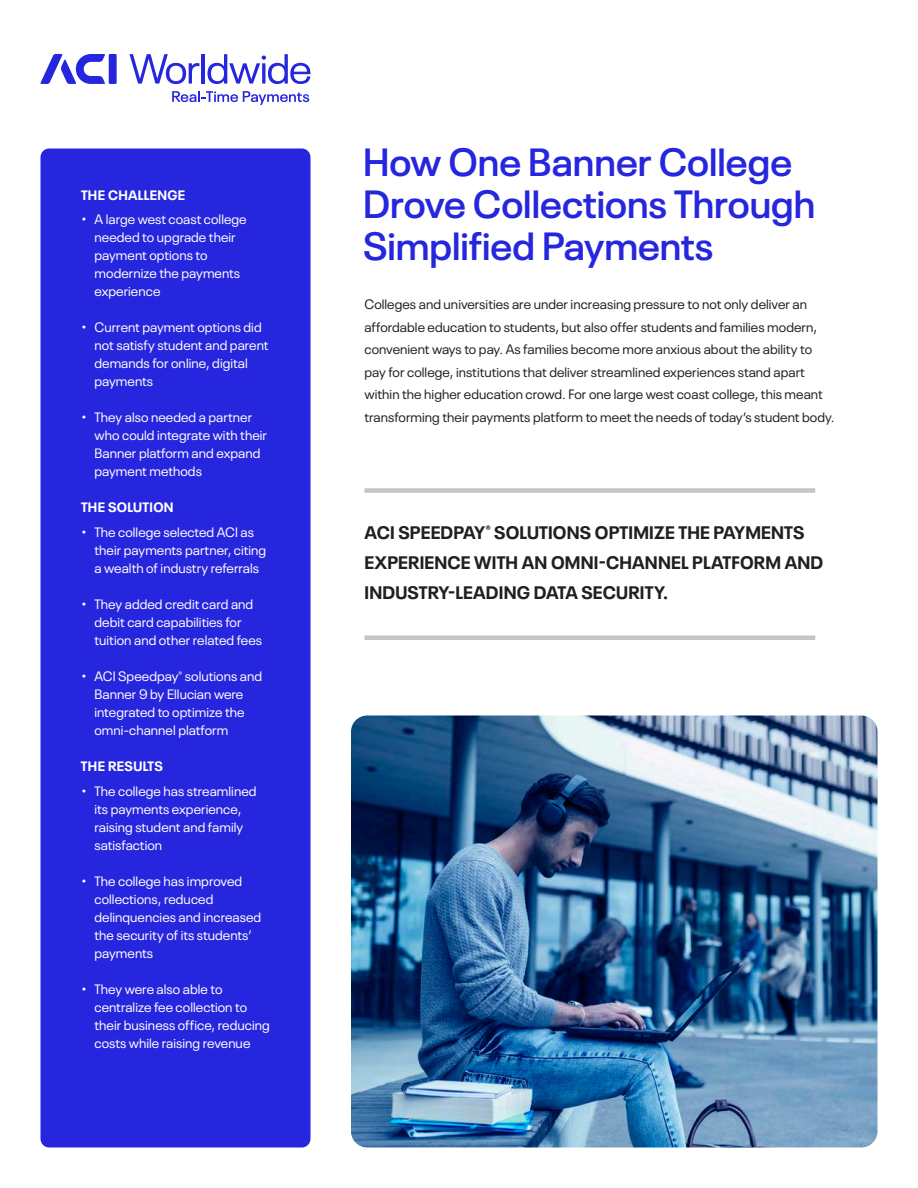
<style>
.page{position:relative;width:918px;height:1188px;background:#fff}
.page>*{position:absolute;margin:0;border:0;box-sizing:border-box;transform-origin:0 0}
.t1{font:600 39px/42px "Neue Plak";color:#2626de}
.t2{font:700 18px/30px "Neue Plak";letter-spacing:.01em;color:#231f20}
.t3{font:13.5px/18px "Neue Plak";letter-spacing:.005em;color:#fff}
.Body{font:13.5px/22.5px "Neue Plak";letter-spacing:.005em;color:#231f20}
.t4{font:700 13.5px "Neue Plak";letter-spacing:.025em;color:#fff}
</style>
<div class="page">
<div style="left:109px;top:54px;width:8px;height:30px;background:#2626de"></div>
<svg style="left:40px;top:54px;width:65px;height:30px"></svg>
<svg style="left:129px;top:54px;width:70px;height:30px"></svg>
<hr style="left:202px;top:54px;width:3px;height:30px;background:#2626de">
<svg style="left:207px;top:54px;width:103px;height:30px"></svg>
<svg style="left:172px;top:91px;width:137px;height:14px"></svg>
<div style="left:40px;top:148px;width:271px;height:1000px;background:#2626de;border-radius:9px"></div>
<img style="left:351px;top:716px;width:527px;height:432px">
<div style="left:364px;top:635px;width:451px;height:5px;background:#c3c4c8"></div>
<div style="left:364px;top:488px;width:451px;height:5px;background:#c3c4c8"></div>
<p class="t4" style="left:81px;top:184px;width:106px">THE CHALLENGE</p>
<p class="t3" style="left:94px;top:209px;width:154px;text-indent:-14px">• A large west coast college needed to upgrade their payment options to modernize the payments experience</p>
<p class="t3" style="left:94px;top:317px;width:176px;text-indent:-14px">• Current payment options did not satisfy student and parent demands for online, digital payments</p>
<p class="t3" style="left:94px;top:407px;width:174px;text-indent:-14px">• They also needed a partner who could integrate with their<br>Banner platform and expand payment methods</p>
<p class="t4" style="left:81px;top:497px;width:94px">THE SOLUTION</p>
<p class="t3" style="left:94px;top:522px;width:173px;text-indent:-14px">• The college selected ACI as their payments partner, citing a wealth of industry referrals</p>
<p class="t3" style="left:94px;top:594px;width:169px;text-indent:-14px">• They added credit card and debit card capabilities for tuition and other related fees</p>
<p class="t3" style="left:94px;top:666px;width:169px;text-indent:-13px">• ACI Speedpay<sup>®</sup> solutions and<br>Banner 9 by Ellucian were integrated to optimize the omni-channel platform</p>
<p class="t4" style="left:81px;top:755px;width:83px">THE RESULTS</p>
<p class="t3" style="left:94px;top:781px;width:164px;text-indent:-14px">• The college has streamlined its payments experience, raising student and family satisfaction</p>
<p class="t3" style="left:94px;top:871px;width:168px;text-indent:-14px">• The college has improved collections, reduced delinquencies and increased the security of its students’ payments</p>
<p class="t3" style="left:94px;top:979px;width:177px;text-indent:-14px">• They were also able to centralize fee collection to their business office, reducing costs while raising revenue</p>
<p class="t1" style="left:363px;top:137px;width:454px">How One Banner College<br>Drove Collections Through</p>
<p class="t1" style="left:363px;top:221px;width:352px">Simplified Payments</p>
<p class="Body" style="left:364px;top:292px;width:472px">Colleges and universities are under increasing pressure to not only deliver an affordable education to students, but also offer students and families modern, convenient ways to pay. As families become more anxious about the ability to pay for college, institutions that deliver streamlined experiences stand apart within the higher education crowd. For one large west coast college, this meant transforming their payments platform to meet the needs of today’s student body.</p>
<p class="t2" style="left:364px;top:516px;width:460px">ACI SPEEDPAY<sup>®</sup> SOLUTIONS OPTIMIZE THE PAYMENTS<br>EXPERIENCE WITH AN OMNI-CHANNEL PLATFORM AND<br>INDUSTRY-LEADING DATA SECURITY.</p>
</div>
